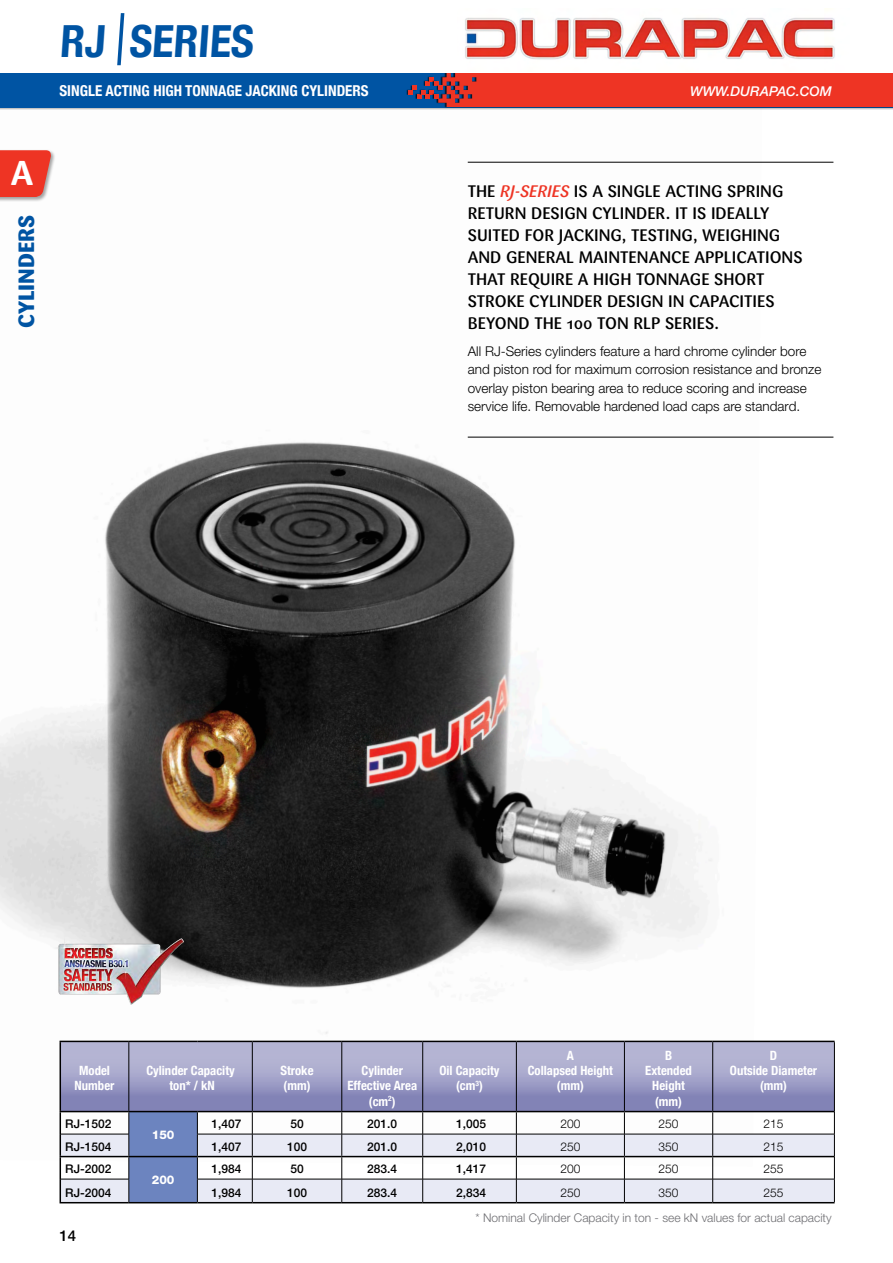
<style>
.page{position:relative;width:893px;height:1263px;background:#fff}
.page>*{position:absolute;margin:0;border:0;box-sizing:border-box;transform-origin:0 0}
.t1{font:700 condensed 44.25px "Helvetica Neue";color:#0054a3}
.t2{font:700 34.05px "Sari";color:#fff}
.t3{font:800 21.9px "Sari";color:#0054a3}
.t4{font:500 16.5px/22px "Sari";color:#000}
.t5{font:700 condensed 15px "Helvetica Neue";color:#fff}
.t6{font:500 15px "Helvetica Neue";color:#000}
.t7{font:300 13.5px/18.5px "Helvetica Neue";color:#000}
.t8{font:italic 500 13.5px "Helvetica Neue";color:#fff}
.t9{font:700 condensed 12.75px/15.3px "Helvetica Neue";color:#fff;text-align:center}
.t10{font:500 12px "Helvetica Neue";color:#000}
.t11{font:300 12px "Helvetica Neue";color:#6d6d71}
.t12{font:300 12px "Helvetica Neue";color:#000}
.t13{font:800 12px "Helvetica Neue";color:#fff}
.s1{font-weight:400;font-stretch:normal;font-size:52.2px}
.s2{font-style:italic;color:#ee3424}
</style>
<div class="page">
<img style="left:0;top:161px;width:763px;height:1005px">
<svg style="left:61px;top:1042px;width:773px;height:69px;background:#9e9ec5"></svg>
<svg style="left:61px;top:1135px;width:773px;height:67px;fill:#e8eaf5"></svg>
<hr style="left:129px;top:1042px;width:1px;height:69px;background:#000">
<hr style="left:252px;top:1042px;width:1px;height:69px;background:#000">
<hr style="left:342px;top:1042px;width:1px;height:69px;background:#000">
<hr style="left:422px;top:1042px;width:1px;height:69px;background:#000">
<hr style="left:516px;top:1042px;width:1px;height:69px;background:#000">
<hr style="left:624px;top:1042px;width:1px;height:69px;background:#000">
<hr style="left:712px;top:1042px;width:1px;height:69px;background:#000">
<hr style="left:834px;top:1042px;width:1px;height:69px;background:#000">
<hr style="left:61px;top:1134px;width:68px;height:1px;background:#000">
<hr style="left:197px;top:1134px;width:55px;height:1px;background:#000">
<hr style="left:252px;top:1134px;width:90px;height:1px;background:#000">
<hr style="left:342px;top:1134px;width:81px;height:1px;background:#000">
<hr style="left:423px;top:1134px;width:93px;height:1px;background:#000">
<hr style="left:516px;top:1134px;width:108px;height:1px;background:#000">
<hr style="left:624px;top:1134px;width:89px;height:1px;background:#000">
<hr style="left:713px;top:1134px;width:122px;height:1px;background:#000">
<hr style="left:61px;top:1179px;width:68px;height:1px;background:#000">
<svg style="left:60px;top:1112px;width:1px;height:90px"></svg>
<hr style="left:197px;top:1179px;width:55px;height:1px;background:#000">
<svg style="left:129px;top:1112px;width:69px;height:90px;background:#6880b9"></svg>
<hr style="left:252px;top:1179px;width:90px;height:1px;background:#000">
<svg style="left:252px;top:1112px;width:1px;height:90px"></svg>
<hr style="left:342px;top:1179px;width:81px;height:1px;background:#000">
<svg style="left:342px;top:1112px;width:1px;height:90px"></svg>
<hr style="left:423px;top:1179px;width:93px;height:1px;background:#000">
<svg style="left:422px;top:1112px;width:1px;height:90px"></svg>
<hr style="left:516px;top:1179px;width:108px;height:1px;background:#000">
<svg style="left:516px;top:1112px;width:1px;height:90px"></svg>
<hr style="left:624px;top:1179px;width:89px;height:1px;background:#000">
<svg style="left:624px;top:1112px;width:1px;height:90px"></svg>
<hr style="left:713px;top:1179px;width:122px;height:1px;background:#000">
<svg style="left:712px;top:1112px;width:1px;height:90px"></svg>
<svg style="left:834px;top:1111px;width:1px;height:91px"></svg>
<hr style="left:60px;top:1041px;width:69px;height:1px;background:#000">
<hr style="left:60px;top:1042px;width:1px;height:69px;background:#000">
<hr style="left:129px;top:1041px;width:68px;height:1px;background:#000">
<hr style="left:197px;top:1041px;width:55px;height:1px;background:#000">
<hr style="left:252px;top:1041px;width:90px;height:1px;background:#000">
<hr style="left:342px;top:1041px;width:81px;height:1px;background:#000">
<hr style="left:423px;top:1041px;width:93px;height:1px;background:#000">
<hr style="left:516px;top:1041px;width:108px;height:1px;background:#000">
<hr style="left:624px;top:1041px;width:89px;height:1px;background:#000">
<hr style="left:713px;top:1041px;width:122px;height:1px;background:#000">
<hr style="left:60px;top:1111px;width:69px;height:1px;background:#000">
<hr style="left:129px;top:1111px;width:68px;height:1px;background:#000">
<hr style="left:197px;top:1111px;width:55px;height:1px;background:#000">
<hr style="left:252px;top:1111px;width:90px;height:1px;background:#000">
<hr style="left:342px;top:1111px;width:81px;height:1px;background:#000">
<hr style="left:423px;top:1111px;width:93px;height:1px;background:#000">
<hr style="left:516px;top:1111px;width:108px;height:1px;background:#000">
<hr style="left:624px;top:1111px;width:89px;height:1px;background:#000">
<hr style="left:713px;top:1111px;width:121px;height:1px;background:#000">
<hr style="left:60px;top:1156px;width:69px;height:1px;background:#000">
<hr style="left:129px;top:1156px;width:68px;height:1px;background:#000">
<hr style="left:129px;top:1202px;width:68px;height:1px;background:#000">
<hr style="left:197px;top:1156px;width:55px;height:1px;background:#000">
<hr style="left:252px;top:1156px;width:90px;height:1px;background:#000">
<hr style="left:342px;top:1156px;width:81px;height:1px;background:#000">
<hr style="left:423px;top:1156px;width:93px;height:1px;background:#000">
<hr style="left:516px;top:1156px;width:108px;height:1px;background:#000">
<hr style="left:624px;top:1156px;width:89px;height:1px;background:#000">
<hr style="left:713px;top:1156px;width:121px;height:1px;background:#000">
<hr style="left:60px;top:1202px;width:69px;height:1px;background:#000">
<hr style="left:197px;top:1202px;width:55px;height:1px;background:#000">
<hr style="left:252px;top:1202px;width:90px;height:1px;background:#000">
<hr style="left:342px;top:1202px;width:81px;height:1px;background:#000">
<hr style="left:423px;top:1202px;width:93px;height:1px;background:#000">
<hr style="left:516px;top:1202px;width:108px;height:1px;background:#000">
<hr style="left:624px;top:1202px;width:89px;height:1px;background:#000">
<hr style="left:713px;top:1202px;width:122px;height:1px;background:#000">
<img style="left:47px;top:935px;width:142px;height:72px">
<div style="left:0;top:72px;width:893px;height:38px;background:#000;opacity:.35"></div>
<div style="left:0;top:73px;width:893px;height:34px;background:#0054a3"></div>
<div style="left:436px;top:72px;width:456px;height:36px;background:#014587"></div>
<div style="left:0;top:149px;width:56px;height:53px;background:#000;opacity:.35"></div>
<svg style="left:0;top:150px;width:52px;height:47px;background:#eb4537"></svg>
<div style="left:0;top:0;width:893px;height:73px;background:#fff"></div>
<img style="left:465px;top:17px;width:370px;height:43px">
<svg style="left:406px;top:73px;width:487px;height:34px;background:#dc352b"></svg>
<hr style="left:468px;top:162px;width:365px;height:1px;background:#000">
<hr style="left:468px;top:437px;width:365px;height:1px;background:#000">
<h1 class="t1" style="left:60px;top:14px;width:199px">RJ <span class="s1">|</span>SERIES</h1>
<p class="t5" style="left:60px;top:82px;width:311px">SINGLE ACTING HIGH TONNAGE JACKING CYLINDERS</p>
<h2 class="t2" style="left:11px;top:153px;width:24px">A</h2>
<h3 class="t3" style="left:13px;top:328px;width:115px;rotate:-90deg">CYLINDERS</h3>
<p class="t8" style="left:690px;top:83px;width:143px">WWW.DURAPAC.COM</p>
<p class="t4" style="left:468px;top:180px;width:336px">THE <span class="s2">RJ-SERIES</span> IS A SINGLE ACTING SPRING RETURN DESIGN CYLINDER. IT IS IDEALLY SUITED FOR JACKING, TESTING, WEIGHING AND GENERAL MAINTENANCE APPLICATIONS THAT REQUIRE A HIGH TONNAGE SHORT STROKE CYLINDER DESIGN IN CAPACITIES BEYOND THE 100 TON RLP SERIES.</p>
<p class="t7" style="left:468px;top:342px;width:355px">All RJ-Series cylinders feature a hard chrome cylinder bore and piston rod for maximum corrosion resistance and bronze overlay piston bearing area to reduce scoring and increase service life. Removable hardened load caps are standard.</p>
<p class="t9" style="left:75px;top:1062px;width:41px">Model<br>Number</p>
<p class="t9" style="left:146px;top:1062px;width:90px">Cylinder Capacity ton* / kN</p>
<p class="t9" style="left:281px;top:1062px;width:35px;text-align:left">Stroke (mm)</p>
<p class="t9" style="left:347px;top:1062px;width:71px">Cylinder<br>Effective Area (cm<sup>2</sup>)</p>
<p class="t9" style="left:439px;top:1062px;width:62px">Oil Capacity (cm<sup>3</sup>)</p>
<p class="t9" style="left:528px;top:1047px;width:87px">A<br>Collapsed Height (mm)</p>
<p class="t9" style="left:645px;top:1047px;width:48px">B<br>Extended<br>Height (mm)</p>
<p class="t9" style="left:730px;top:1047px;width:89px">D<br>Outside Diameter (mm)</p>
<p class="t10" style="left:65px;top:1117px;width:48px">RJ-1502</p>
<p class="t13" style="left:152px;top:1127px;width:24px">150</p>
<p class="t10" style="left:211px;top:1117px;width:32px">1,407</p>
<p class="t10" style="left:290px;top:1117px;width:15px">50</p>
<p class="t10" style="left:367px;top:1117px;width:32px">201.0</p>
<p class="t10" style="left:456px;top:1117px;width:32px">1,005</p>
<p class="t12" style="left:560px;top:1116px;width:22px">200</p>
<p class="t12" style="left:659px;top:1116px;width:22px">250</p>
<p class="t12" style="left:763px;top:1116px;width:22px">215</p>
<p class="t10" style="left:65px;top:1139px;width:48px">RJ-1504</p>
<p class="t10" style="left:211px;top:1139px;width:32px">1,407</p>
<p class="t10" style="left:287px;top:1139px;width:22px">100</p>
<p class="t10" style="left:367px;top:1139px;width:32px">201.0</p>
<p class="t10" style="left:456px;top:1139px;width:32px">2,010</p>
<p class="t12" style="left:560px;top:1139px;width:22px">250</p>
<p class="t12" style="left:659px;top:1139px;width:22px">350</p>
<p class="t12" style="left:763px;top:1139px;width:22px">215</p>
<p class="t10" style="left:65px;top:1162px;width:48px">RJ-2002</p>
<p class="t13" style="left:152px;top:1173px;width:24px">200</p>
<p class="t10" style="left:211px;top:1162px;width:32px">1,984</p>
<p class="t10" style="left:290px;top:1162px;width:15px">50</p>
<p class="t10" style="left:367px;top:1162px;width:32px">283.4</p>
<p class="t10" style="left:456px;top:1162px;width:32px">1,417</p>
<p class="t12" style="left:560px;top:1161px;width:22px">200</p>
<p class="t12" style="left:659px;top:1161px;width:22px">250</p>
<p class="t12" style="left:763px;top:1161px;width:22px">255</p>
<p class="t10" style="left:65px;top:1185px;width:48px">RJ-2004</p>
<p class="t10" style="left:211px;top:1185px;width:32px">1,984</p>
<p class="t10" style="left:287px;top:1185px;width:22px">100</p>
<p class="t10" style="left:367px;top:1185px;width:32px">283.4</p>
<p class="t10" style="left:456px;top:1185px;width:32px">2,834</p>
<p class="t12" style="left:560px;top:1185px;width:22px">250</p>
<p class="t12" style="left:659px;top:1185px;width:22px">350</p>
<p class="t12" style="left:763px;top:1185px;width:22px">255</p>
<p class="t6" style="left:60px;top:1226px;width:18px">14</p>
<p class="t11" style="left:476px;top:1210px;width:358px">* Nominal Cylinder Capacity in ton - see kN values for actual capacity</p>
</div>
